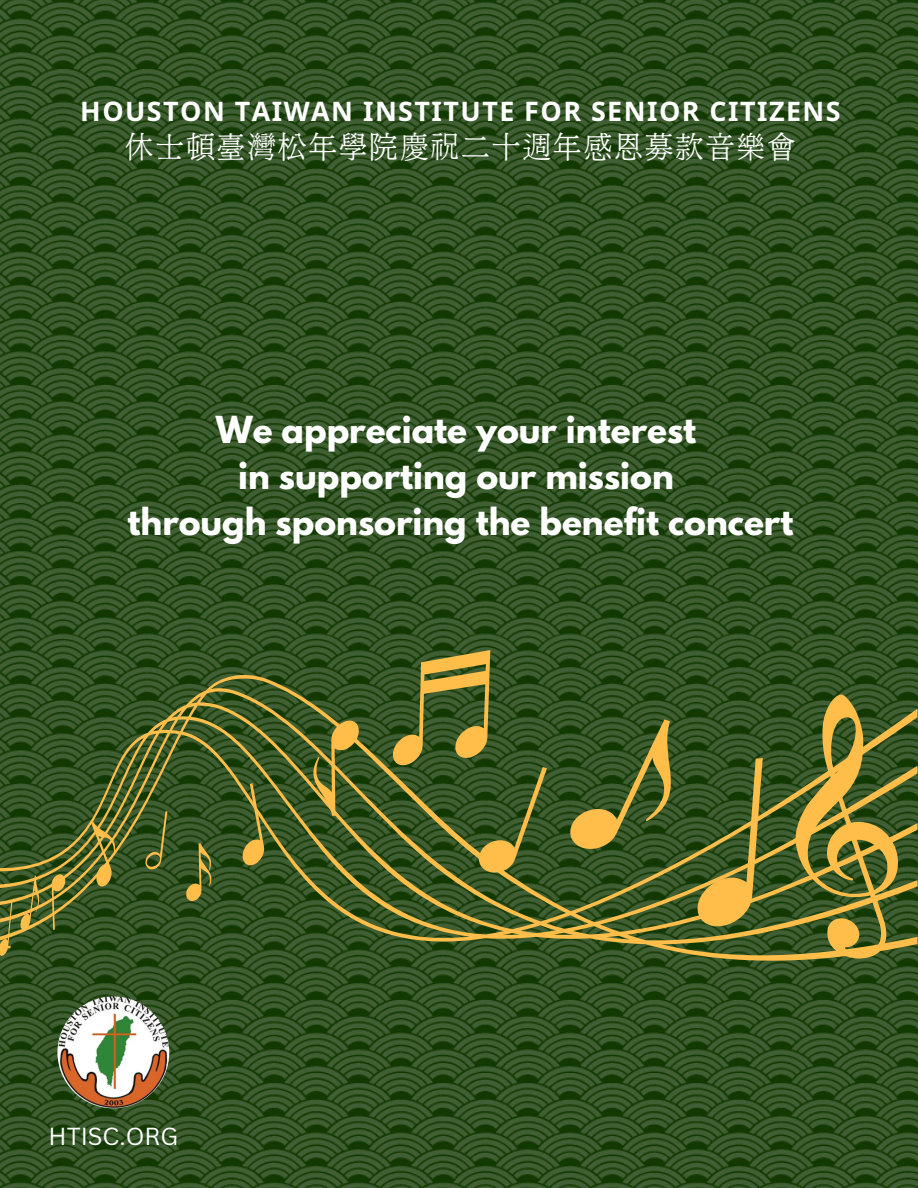
<style>
.page{position:relative;width:918px;height:1188px;background:#fff}
.page>*{position:absolute;margin:0;border:0;box-sizing:border-box;transform-origin:0 0}
.t1{font:700 33px/46.2px "League Spartan";color:#fff;text-align:center}
.t2{font:31.35px "cw Te X Ming";letter-spacing:.055em;color:#fff}
.t3{font:700 26.85px "Noto Sans";letter-spacing:.055em;color:#fff}
.t4{font:24px "Canva Sans";color:#fff}
</style>
<div class="page">
<img style="left:0;top:0;width:918px;height:1188px">
<img style="left:57px;top:996px;width:112px;height:112px;border-radius:50%">
<svg style="left:0;top:671px;width:918px;height:297px;background:#405a25"></svg>
<svg style="left:0;top:902px;width:12px;height:55px"></svg>
<svg style="left:20px;top:876px;width:22px;height:55px"></svg>
<svg style="left:568px;top:719px;width:104px;height:132px;background:#5c682a"></svg>
<svg style="left:52px;top:874px;width:14px;height:56px"></svg>
<svg style="left:185px;top:843px;width:28px;height:59px;background:#636b2b"></svg>
<svg style="left:91px;top:821px;width:24px;height:67px;background:#8c8133"></svg>
<svg style="left:241px;top:783px;width:23px;height:83px;background:#7b7931"></svg>
<svg style="left:309px;top:720px;width:52px;height:96px;background:#6d712d"></svg>
<svg style="left:694px;top:758px;width:69px;height:171px;background:#6d712e"></svg>
<svg style="left:391px;top:650px;width:156px;height:225px;background:#536329"></svg>
<svg style="left:144px;top:811px;width:23px;height:60px"></svg>
<svg style="left:794px;top:694px;width:106px;height:265px;background:#7a7830"></svg>
<p class="t3" style="left:80px;top:92px;width:762px">HOUSTON TAIWAN INSTITUTE FOR SENIOR CITIZENS</p>
<p class="t2" style="left:125px;top:132px;width:673px">休士頓臺灣松年學院慶祝二十週年感恩募款音樂會</p>
<p class="t1" style="left:128px;top:411px;width:667px">We appreciate your interest<br>in supporting our mission<br>through sponsoring the benefit concert</p>
<p class="t4" style="left:49px;top:1120px;width:131px">HTISC.ORG</p>
</div>
